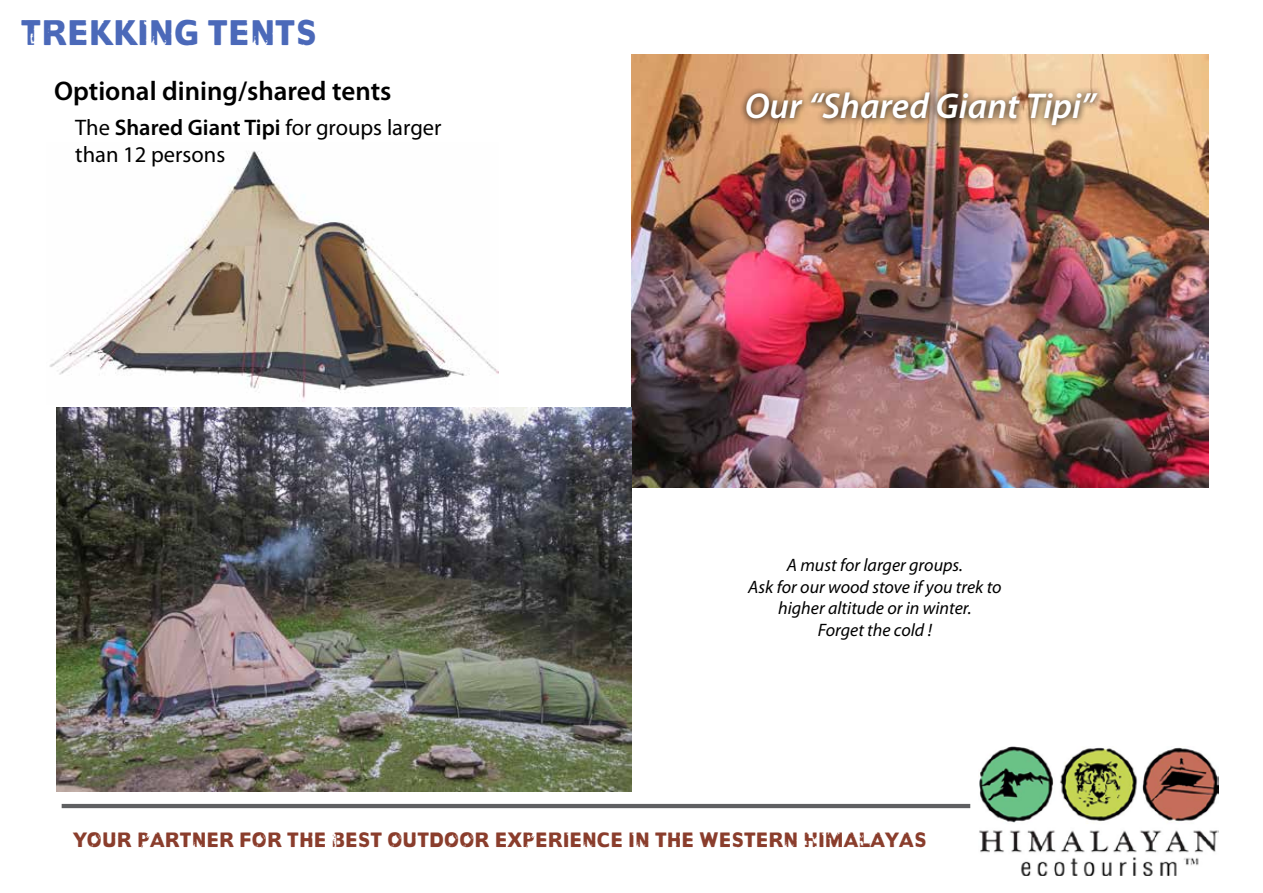
<style>
.page{position:relative;width:1263px;height:893px;background:#fff}
.page>*{position:absolute;margin:0;border:0;box-sizing:border-box;transform-origin:0 0}
.t1{font:italic 600 36px "Myriad Pro";color:#fff}
.t2{font:36px "Anothernamefor";color:#4b69b9}
.t3{font:600 27px "Myriad Pro";color:#000}
.t4{font:22.5px/27px "Myriad Pro";color:#000}
.t5{font:21px "Anothernamefor";color:#8a3d2c}
.t6{font:italic 18px/21.6px "Myriad Pro";color:#000;text-align:center}
.s1{font-weight:600}
</style>
<div class="page">
<img style="left:979px;top:747px;width:239px;height:129px">
<hr style="left:62px;top:804px;width:908px;height:4px;background:#5f6062">
<img style="left:49px;top:150px;width:450px;height:252px">
<img style="left:631px;top:54px;width:578px;height:433px">
<img style="left:57px;top:407px;width:574px;height:385px">
<div style="left:739px;top:85px;width:365px;height:48px;background:#000;opacity:.91"></div>
<h1 class="t2" style="left:21px;top:14px;width:297px">TREKKING TENTS</h1>
<h2 class="t3" style="left:54px;top:73px;width:339px">Optional dining/shared tents</h2>
<p class="t4" style="left:75px;top:114px;width:368px">The <span class="s1">Shared Giant Tipi</span> for groups larger than 12 persons</p>
<h1 class="t1" style="left:745px;top:83px;width:352px">Our “Shared Giant Tipi”</h1>
<p class="t6" style="left:748px;top:554px;width:255px">A must for larger groups.<br>Ask for our wood stove if you trek to higher altitude or in winter.<br>Forget the cold !</p>
<p class="t5" style="left:73px;top:828px;width:855px">YOUR PARTNER FOR THE BEST OUTDOOR EXPERIENCE IN THE WESTERN HIMALAYAS</p>
</div>
